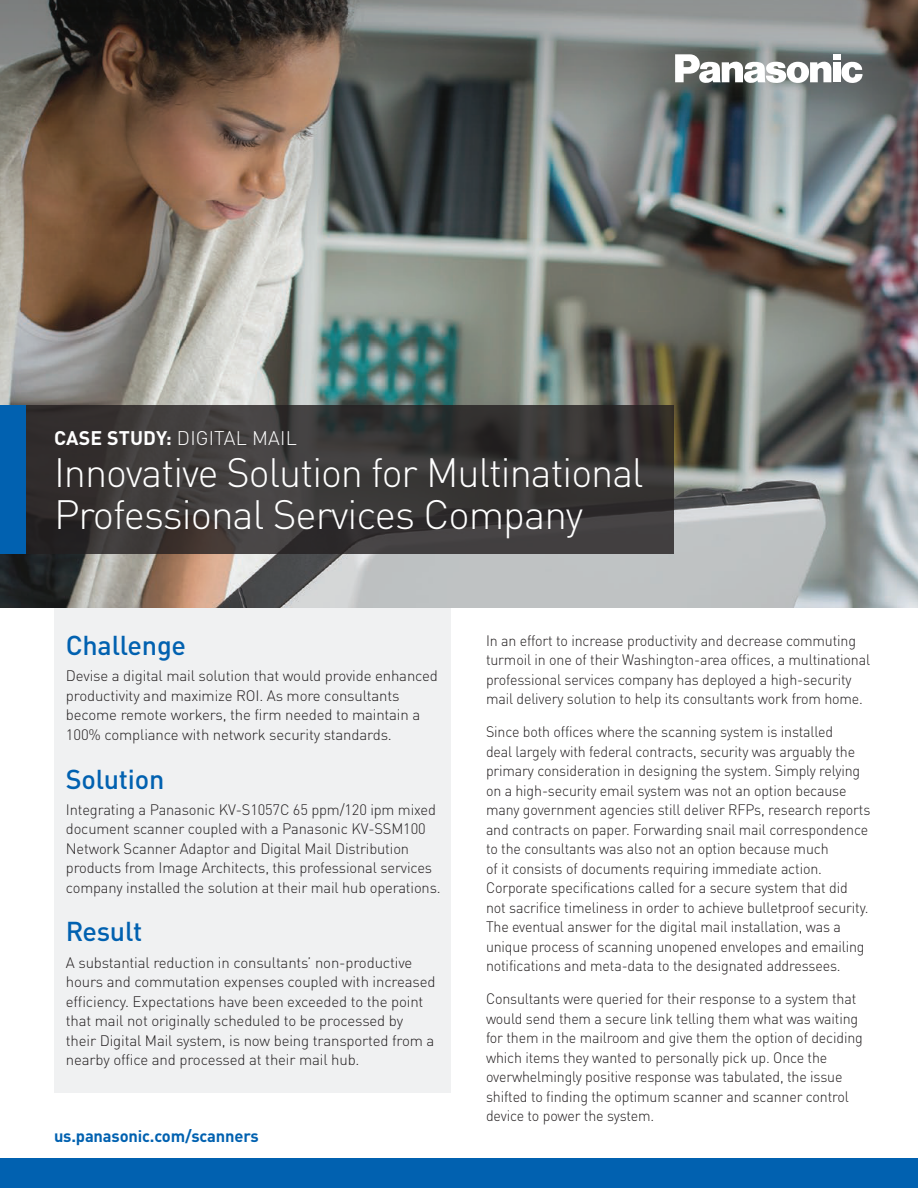
<style>
.page{position:relative;width:918px;height:1188px;background:#fff}
.page>*{position:absolute;margin:0;border:0;box-sizing:border-box;transform-origin:0 0}
.t1{font:300 40.5px/42px "DINOT";letter-spacing:-.025em;color:#fff}
.t2{font:500 27px "DINOT";letter-spacing:-.01em;color:#0161b0}
.t3{font:300 19.5px "DINOT";letter-spacing:.01em;color:#fff}
.t4{font:700 16.5px "DINOT";letter-spacing:-.01em;color:#0161b0}
.t5{font:300 15px/19.5px "DINOT";letter-spacing:-.01em;color:#231f20;scale:.95 1}
.t6{font:300 15px/19.5px "DINOT";letter-spacing:-.01em;color:#231f20}
.s1{font-weight:700}
</style>
<div class="page">
<div style="left:54px;top:608px;width:396px;height:486px;background:#f0f1f2"></div>
<img style="left:0;top:233px;width:918px;height:375px">
<div style="left:0;top:1158px;width:918px;height:30px;background:#0161b0"></div>
<svg style="left:26px;top:405px;width:647px;height:149px;background:#393636"></svg>
<div style="left:0;top:405px;width:26px;height:149px;background:#0161b0"></div>
<img style="left:0;top:0;width:918px;height:233px">
<svg style="left:841px;top:62px;width:22px;height:21px"></svg>
<div style="left:833px;top:54px;width:7px;height:6px;background:#fff"></div>
<div style="left:833px;top:62px;width:7px;height:20px;background:#fff"></div>
<svg style="left:675px;top:54px;width:156px;height:29px"></svg>
<p class="t3" style="left:54px;top:426px;width:244px"><span class="s1">CASE STUDY:</span> DIGITAL MAIL</p>
<p class="t1" style="left:54px;top:451px;width:591px">Innovative Solution for Multinational<br>Professional Services Company</p>
<p class="t2" style="left:66px;top:628px;width:122px">Challenge</p>
<p class="t6" style="left:66px;top:666px;width:374px">Devise a digital mail solution that would provide enhanced productivity and maximize ROI. As more consultants become remote workers, the firm needed to maintain a 100% compliance with network security standards.</p>
<p class="t2" style="left:66px;top:762px;width:100px">Solution</p>
<p class="t6" style="left:66px;top:799px;width:376px">Integrating a Panasonic KV-S1057C 65 ppm/120 ipm mixed document scanner coupled with a Panasonic KV-SSM100<br>Network Scanner Adaptor and Digital Mail Distribution products from Image Architects, this professional services company installed the solution at their mail hub operations.</p>
<p class="t2" style="left:66px;top:914px;width:78px">Result</p>
<p class="t6" style="left:66px;top:952px;width:371px">A substantial reduction in consultants’ non-productive hours and commutation expenses coupled with increased efficiency. Expectations have been exceeded to the point that mail not originally scheduled to be processed by their Digital Mail system, is now being transported from a nearby office and processed at their mail hub.</p>
<p class="t4" style="left:54px;top:1125px;width:206px">us.panasonic.com/scanners</p>
<p class="t5" style="left:486px;top:631px;width:406px">In an effort to increase productivity and decrease commuting turmoil in one of their Washington-area offices, a multinational professional services company has deployed a high-security mail delivery solution to help its consultants work from home.</p>
<p class="t5" style="left:486px;top:722px;width:406px">Since both offices where the scanning system is installed<br>deal largely with federal contracts, security was arguably the primary consideration in designing the system. Simply relying on a high-security email system was not an option because many government agencies still deliver RFPs, research reports and contracts on paper. Forwarding snail mail correspondence to the consultants was also not an option because much<br>of it consists of documents requiring immediate action.<br>Corporate specifications called for a secure system that did not sacrifice timeliness in order to achieve bulletproof security.<br>The eventual answer for the digital mail installation, was a unique process of scanning unopened envelopes and emailing notifications and meta-data to the designated addressees.</p>
<p class="t5" style="left:486px;top:989px;width:398px">Consultants were queried for their response to a system that would send them a secure link telling them what was waiting for them in the mailroom and give them the option of deciding which items they wanted to personally pick up. Once the overwhelmingly positive response was tabulated, the issue shifted to finding the optimum scanner and scanner control device to power the system.</p>
</div>
